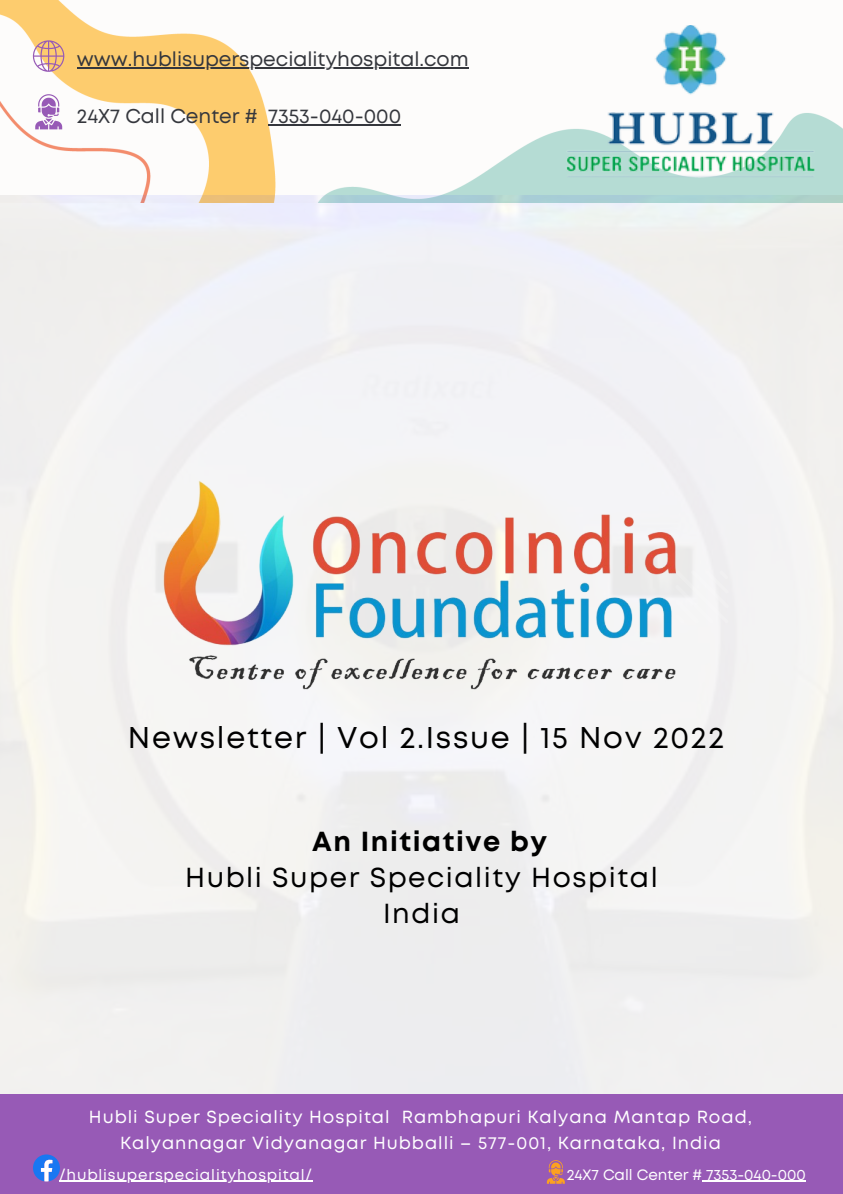
<style>
.page{position:relative;width:843px;height:1194px;background:#fff}
.page>*{position:absolute;margin:0;border:0;box-sizing:border-box;transform-origin:0 0}
.t1{font:30px "Mont";letter-spacing:.055em;color:#000}
.t2{font:27.5px/36.4px "Mont";letter-spacing:.055em;color:#000;text-align:center}
.t3{font:700 27.5px "Mont";letter-spacing:.055em;color:#000}
.t4{font:20px "Mont";color:#35373d}
.t5{font:17.5px/25.9px "Mont";letter-spacing:.055em;color:#fff;text-align:center}
.t6{font:15px "Mont";letter-spacing:.055em;color:#fff}
.t7{font:15px "Mont";color:#fff}
</style>
<div class="page">
<img style="left:0;top:0;width:843px;height:195px">
<svg style="left:35px;top:94px;width:27px;height:35px"></svg>
<svg style="left:32px;top:40px;width:33px;height:32px"></svg>
<div style="left:0;top:1094px;width:843px;height:99px;background:#975ab6"></div>
<svg style="left:33px;top:1154px;width:27px;height:27px"></svg>
<svg style="left:547px;top:1160px;width:18px;height:23px"></svg>
<img style="left:558px;top:25px;width:256px;height:154px">
<hr style="left:77px;top:67px;width:392px;height:2px;background:#35373d">
<hr style="left:268px;top:124px;width:133px;height:2px;background:#35373d">
<hr style="left:706px;top:1180px;width:100px;height:1px;background:#fff">
<hr style="left:59px;top:1180px;width:254px;height:1px;background:#fff">
<img style="left:0;top:472px;width:843px;height:237px">
<p class="t4" style="left:77px;top:52px;width:393px">www.hublisuperspecialityhospital.com</p>
<p class="t4" style="left:77px;top:109px;width:326px">24X7 Call Center # 7353-040-000</p>
<h1 class="t1" style="left:128px;top:725px;width:598px">Newsletter | Vol 2.Issue | 15 Nov 2022</h1>
<h2 class="t3" style="left:312px;top:830px;width:237px">An Initiative by</h2>
<h2 class="t2" style="left:185px;top:861px;width:474px">Hubli Super Speciality Hospital<br>India</h2>
<p class="t5" style="left:89px;top:1105px;width:665px">Hubli Super Speciality Hospital Rambhapuri Kalyana Mantap Road,<br>Kalyannagar Vidyanagar Hubballi – 577-001, Karnataka, India</p>
<p class="t6" style="left:59px;top:1168px;width:254px">/hublisuperspecialityhospital/</p>
<p class="t7" style="left:567px;top:1168px;width:241px">24X7 Call Center # 7353-040-000</p>
</div>
